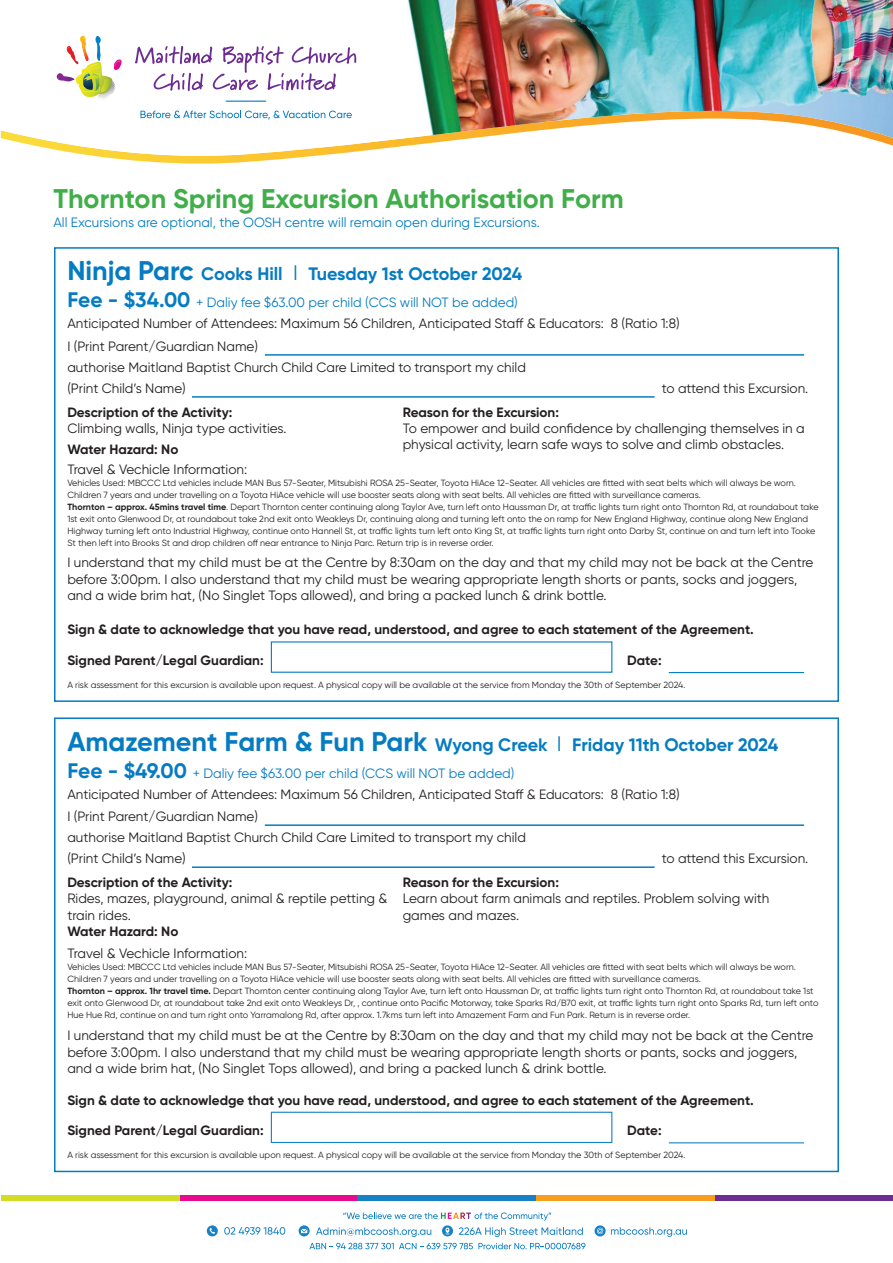
<style>
.page{position:relative;width:893px;height:1263px;background:#fff}
.page>*{position:absolute;margin:0;border:0;box-sizing:border-box;transform-origin:0 0}
.t1{font:700 27px "Gilroy";color:#40ae49}
.t2{font:700 18px "Gilroy";color:#057cc2}
.t3{font:13.5px/16.5px "Gilroy";color:#231f20}
.t4{font:700 13.5px "Gilroy";color:#231f20}
.t5{font:13.5px "Gilroy";color:#057cc2}
.t6{font:9px/12px "Gilroy";color:#231f20}
.s1{font-size:27px}
.s2{font-weight:400;font-size:21px}
.s3{font-weight:700;font-size:21px}
.s4{font-weight:700}
</style>
<div class="page">
<svg style="left:95px;top:156px;width:217px;height:8px"></svg>
<img style="left:1px;top:0;width:892px;height:156px">
<svg style="left:135px;top:46px;width:221px;height:45px"></svg>
<img style="left:56px;top:36px;width:67px;height:61px">
<svg style="left:140px;top:110px;width:212px;height:10px"></svg>
<hr style="left:226px;top:101px;width:40px;height:1px;background:#057cc2">
<div style="left:180px;top:1195px;width:179px;height:6px;background:#e80a8c"></div>
<div style="left:358px;top:1195px;width:178px;height:6px;background:#1681c4"></div>
<div style="left:536px;top:1195px;width:179px;height:6px;background:#f89e1e"></div>
<div style="left:715px;top:1195px;width:178px;height:6px;background:#6c2e91"></div>
<div style="left:1px;top:1195px;width:179px;height:6px;background:#d3dc24"></div>
<svg style="left:299px;top:1225px;width:11px;height:11px"></svg>
<svg style="left:207px;top:1225px;width:11px;height:11px"></svg>
<svg style="left:224px;top:1227px;width:61px;height:8px"></svg>
<svg style="left:595px;top:1225px;width:92px;height:12px"></svg>
<svg style="left:309px;top:1243px;width:276px;height:6px"></svg>
<svg style="left:316px;top:1212px;width:267px;height:25px"></svg>
<div style="left:54px;top:717px;width:785px;height:455px;border:2px solid #057cc2"></div>
<hr style="left:265px;top:824px;width:539px;height:2px;background:#057cc2">
<hr style="left:192px;top:866px;width:463px;height:2px;background:#057cc2">
<hr style="left:669px;top:1142px;width:135px;height:1px;background:#1681c4">
<div style="left:271px;top:1112px;width:341px;height:31px;border:1px solid #1681c4"></div>
<div style="left:54px;top:247px;width:785px;height:455px;border:2px solid #057cc2"></div>
<hr style="left:265px;top:354px;width:539px;height:2px;background:#057cc2">
<hr style="left:192px;top:396px;width:463px;height:2px;background:#057cc2">
<hr style="left:669px;top:672px;width:135px;height:1px;background:#057cc2">
<div style="left:271px;top:641px;width:341px;height:32px;border:1px solid #057cc2"></div>
<p class="t1" style="left:53px;top:181px;width:572px">Thornton Spring Excursion Authorisation Form</p>
<p class="t5" style="left:53px;top:214px;width:488px">All Excursions are optional, the OOSH centre will remain open during Excursions.</p>
<p class="t2" style="left:67px;top:263px;width:456px"><span class="s1">Ninja Parc</span> Cooks Hill <span class="s2">I</span> Tuesday 1st October 2024</p>
<p class="t5" style="left:67px;top:294px;width:452px"><span class="s3">Fee - $34.00</span> + Daliy fee $63.00 per child (CCS will NOT be added)</p>
<p class="t3" style="left:67px;top:315px;width:614px">Anticipated Number of Attendees: Maximum 56 Children, Anticipated Staff &amp; Educators: 8 (Ratio 1:8)</p>
<p class="t3" style="left:67px;top:338px;width:192px">I (Print Parent/Guardian Name)</p>
<p class="t3" style="left:67px;top:359px;width:460px">authorise Maitland Baptist Church Child Care Limited to transport my child</p>
<p class="t3" style="left:67px;top:380px;width:120px">(Print Child’s Name)</p>
<p class="t3" style="left:662px;top:380px;width:148px">to attend this Excursion.</p>
<p class="t4" style="left:67px;top:404px;width:167px">Description of the Activity:</p>
<p class="t3" style="left:67px;top:420px;width:221px">Climbing walls, Ninja type activities.</p>
<p class="t4" style="left:67px;top:441px;width:112px">Water Hazard: No</p>
<p class="t4" style="left:403px;top:404px;width:158px">Reason for the Excursion:</p>
<p class="t3" style="left:403px;top:420px;width:404px">To empower and build confidence by challenging themselves in a physical activity, learn safe ways to solve and climb obstacles.</p>
<p class="t3" style="left:67px;top:461px;width:181px">Travel &amp; Vechicle Information:</p>
<p class="t6" style="left:67px;top:477px;width:730px">Vehicles Used: MBCCC Ltd vehicles include MAN Bus 57-Seater, Mitsubishi ROSA 25-Seater, Toyota HiAce 12-Seater. All vehicles are fitted with seat belts which will always be worn.<br>Children 7 years and under travelling on a Toyota HiAce vehicle will use booster seats along with seat belts. All vehicles are fitted with surveillance cameras.</p>
<p class="t6" style="left:67px;top:501px;width:753px"><span class="s4">Thornton – approx. 45mins travel time</span>. Depart Thornton center continuing along Taylor Ave, turn left onto Haussman Dr, at traffic lights turn right onto Thornton Rd, at roundabout take 1st exit onto Glenwood Dr, at roundabout take 2nd exit onto Weakleys Dr, continuing along and turning left onto the on ramp for New England Highway, continue along New England Highway turning left onto Industrial Highway, continue onto Hannell St, at traffic lights turn left onto King St, at traffic lights turn right onto Darby St, continue on and turn left into Tooke St then left into Brooks St and drop children off near entrance to Ninja Parc. Return trip is in reverse order.</p>
<p class="t3" style="left:67px;top:554px;width:748px">I understand that my child must be at the Centre by 8:30am on the day and that my child may not be back at the Centre before 3:00pm. I also understand that my child must be wearing appropriate length shorts or pants, socks and joggers, and a wide brim hat, (No Singlet Tops allowed), and bring a packed lunch &amp; drink bottle.</p>
<p class="t4" style="left:67px;top:621px;width:688px">Sign &amp; date to acknowledge that you have read, understood, and agree to each statement of the Agreement.</p>
<p class="t4" style="left:67px;top:652px;width:198px">Signed Parent/Legal Guardian:</p>
<p class="t4" style="left:627px;top:652px;width:36px">Date:</p>
<p class="t6" style="left:67px;top:679px;width:620px">A risk assessment for this excursion is available upon request. A physical copy will be available at the service from Monday the 30th of September 2024.</p>
<p class="t2" style="left:67px;top:733px;width:712px"><span class="s1">Amazement Farm &amp; Fun Park</span> Wyong Creek <span class="s2">I</span> Friday 11th October 2024</p>
<p class="t5" style="left:67px;top:764px;width:449px"><span class="s3">Fee - $49.00</span> + Daliy fee $63.00 per child (CCS will NOT be added)</p>
<p class="t3" style="left:67px;top:785px;width:614px">Anticipated Number of Attendees: Maximum 56 Children, Anticipated Staff &amp; Educators: 8 (Ratio 1:8)</p>
<p class="t3" style="left:67px;top:808px;width:192px">I (Print Parent/Guardian Name)</p>
<p class="t3" style="left:67px;top:829px;width:460px">authorise Maitland Baptist Church Child Care Limited to transport my child</p>
<p class="t3" style="left:67px;top:850px;width:120px">(Print Child’s Name)</p>
<p class="t3" style="left:662px;top:850px;width:148px">to attend this Excursion.</p>
<p class="t4" style="left:67px;top:874px;width:167px">Description of the Activity:</p>
<p class="t3" style="left:67px;top:890px;width:321px">Rides, mazes, playground, animal &amp; reptile petting &amp; train rides.</p>
<p class="t4" style="left:67px;top:922px;width:112px">Water Hazard: No</p>
<p class="t4" style="left:403px;top:874px;width:158px">Reason for the Excursion:</p>
<p class="t3" style="left:403px;top:890px;width:368px">Learn about farm animals and reptiles. Problem solving with games and mazes.</p>
<p class="t3" style="left:67px;top:945px;width:181px">Travel &amp; Vechicle Information:</p>
<p class="t6" style="left:67px;top:961px;width:730px">Vehicles Used: MBCCC Ltd vehicles include MAN Bus 57-Seater, Mitsubishi ROSA 25-Seater, Toyota HiAce 12-Seater. All vehicles are fitted with seat belts which will always be worn.<br>Children 7 years and under travelling on a Toyota HiAce vehicle will use booster seats along with seat belts. All vehicles are fitted with surveillance cameras.</p>
<p class="t6" style="left:67px;top:985px;width:753px"><span class="s4">Thornton – approx. 1hr travel time.</span> Depart Thornton center continuing along Taylor Ave, turn left onto Haussman Dr, at traffic lights turn right onto Thornton Rd, at roundabout take 1st exit onto Glenwood Dr, at roundabout take 2nd exit onto Weakleys Dr, , continue onto Pacific Motorway, take Sparks Rd/B70 exit, at traffic lights turn right onto Sparks Rd, turn left onto<br>Hue Hue Rd, continue on and turn right onto Yarramalong Rd, after approx. 1.7kms turn left into Amazement Farm and Fun Park. Return is in reverse order.</p>
<p class="t3" style="left:67px;top:1027px;width:748px">I understand that my child must be at the Centre by 8:30am on the day and that my child may not be back at the Centre before 3:00pm. I also understand that my child must be wearing appropriate length shorts or pants, socks and joggers, and a wide brim hat, (No Singlet Tops allowed), and bring a packed lunch &amp; drink bottle.</p>
<p class="t4" style="left:67px;top:1091px;width:688px">Sign &amp; date to acknowledge that you have read, understood, and agree to each statement of the Agreement.</p>
<p class="t4" style="left:67px;top:1122px;width:198px">Signed Parent/Legal Guardian:</p>
<p class="t4" style="left:627px;top:1122px;width:36px">Date:</p>
<p class="t6" style="left:67px;top:1149px;width:620px">A risk assessment for this excursion is available upon request. A physical copy will be available at the service from Monday the 30th of September 2024.</p>
</div>
